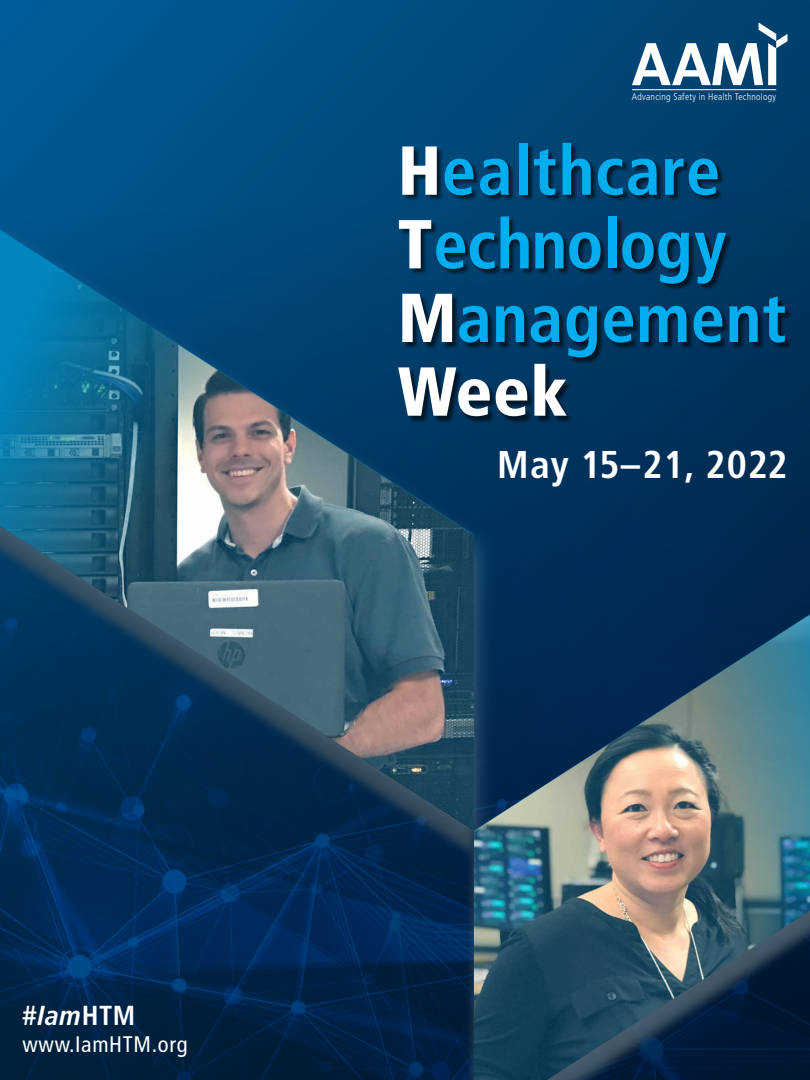
<style>
.page{position:relative;width:810px;height:1080px;background:#fff}
.page>*{position:absolute;margin:0;border:0;box-sizing:border-box;transform-origin:0 0}
.t1{font:700 condensed 69.12px/73.6px "Frutiger LT Std";letter-spacing:.005em;color:#00aeef}
.t2{font:700 condensed 38.75px "Frutiger LT Std";letter-spacing:.025em;color:#fff}
.t3{font:700 condensed 27.5px "Frutiger LT Std";color:#fff}
.t4{font:condensed 22.5px "Frutiger LT Std";letter-spacing:.03em;color:#fff}
.t5{font:300 condensed 9.62px "Frutiger LT Std";letter-spacing:.03em;color:#fff}
.s1{font-style:italic}
.s2{font-weight:900;color:#fff}
</style>
<div class="page">
<div style="left:0;top:0;width:810px;height:1080px;background:linear-gradient(to right,#005d9a,#00406d)"></div>
<img style="left:0;top:26px;width:810px;height:40px">
<svg style="left:632px;top:22px;width:155px;height:44px"></svg>
<div style="left:0;top:66px;width:810px;height:1014px;background:#455560;opacity:.75"></div>
<img style="left:474px;top:534px;width:336px;height:546px">
<svg style="left:0;top:69px;width:474px;height:761px;background:#1d5578"></svg>
<div style="left:399px;top:144px;width:393px;height:280px;background:#000;opacity:.6"></div>
<p class="t3" style="left:22px;top:999px;width:114px">#<span class="s1">Iam</span>HTM</p>
<p class="t4" style="left:22px;top:1031px;width:166px">www.IamHTM.org</p>
<p class="t5" style="left:632px;top:92px;width:146px">Advancing Safety in Health Technology</p>
<p class="t1" style="left:398px;top:134px;width:390px"><span class="s2">H</span>ealthcare<br><span class="s2">T</span>echnology<br><span class="s2">M</span>anagement<br><span class="s2">Week</span></p>
<p class="t2" style="left:497px;top:442px;width:292px">May 15–21, 2022</p>
</div>
